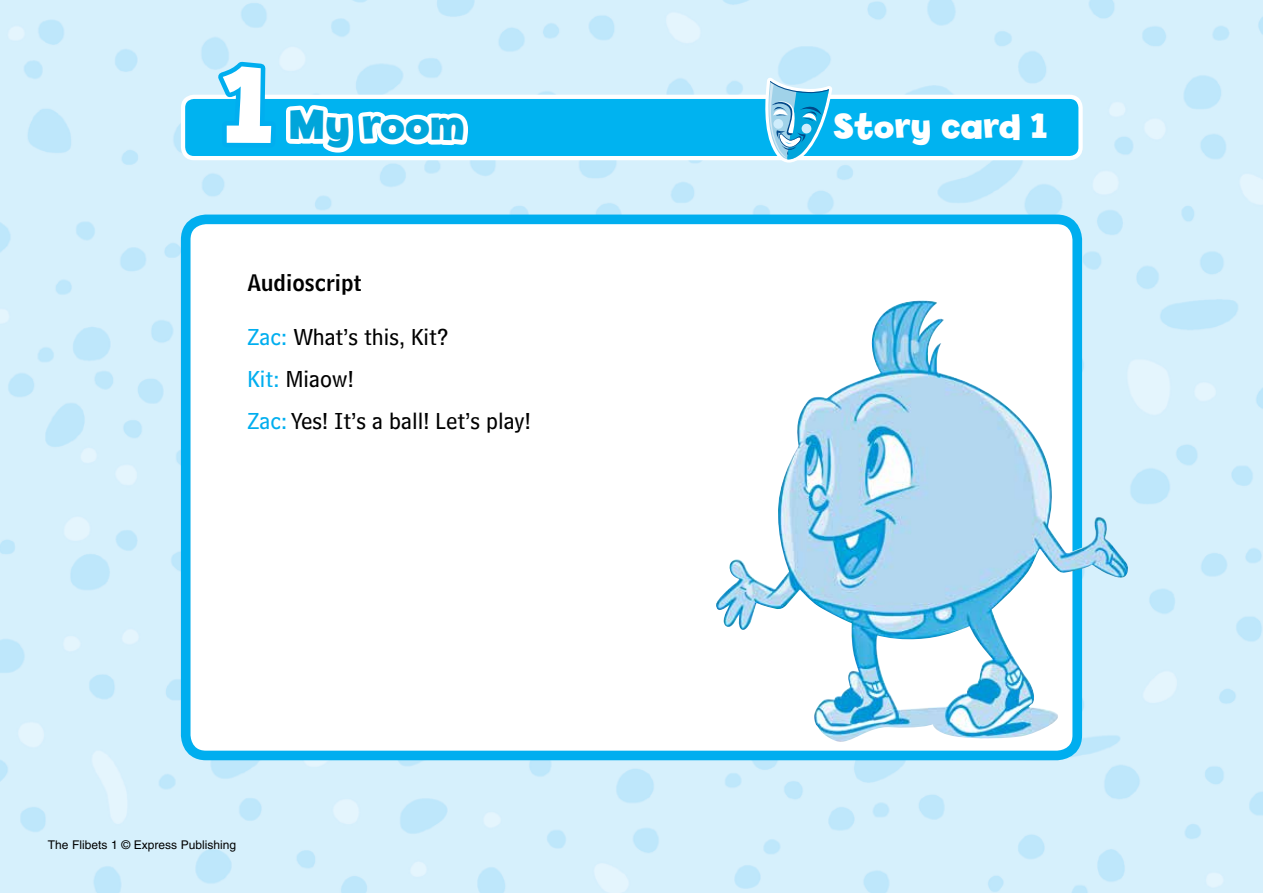
<style>
.page{position:relative;width:1263px;height:893px;background:#fff}
.page>*{position:absolute;margin:0;border:0;box-sizing:border-box;transform-origin:0 0}
.t1{font:700 108px "Billy";color:#fff}
.t2{font:700 42px "Billy";color:#00a5da}
.t3{font:700 34.8px "Billy";color:#fff}
.t4{font:24px/42px "Bell Centennial Std Sub Capt";color:#000}
.t5{font:22.5px "Bell Centennial Std Name Num";color:#000}
.t6{font:12px "Helvetica LT Std";color:#000}
.s1{color:#00aeef}
</style>
<div class="page">
<img style="left:0;top:0;width:1263px;height:893px">
<div style="left:183px;top:97px;width:897px;height:61px;background:#00b3f0;border-radius:11px"></div>
<div style="left:181px;top:95px;width:902px;height:65px;border:4px solid #fff;border-radius:11px"></div>
<svg style="left:762px;top:78px;width:70px;height:85px"></svg>
<div style="left:186px;top:219px;width:891px;height:536px;background:#fff;border-radius:20px"></div>
<div style="left:181px;top:215px;width:901px;height:545px;border:10px solid #00aeef;border-radius:20px"></div>
<img style="left:716px;top:301px;width:414px;height:443px">
<svg style="left:210px;top:57px;width:263px;height:118px"></svg>
<h1 class="t1" style="left:221px;top:39px;width:54px">1</h1>
<h2 class="t2" style="left:288px;top:99px;width:177px">My room</h2>
<p class="t5" style="left:247px;top:269px;width:115px">Audioscript</p>
<p class="t4" style="left:247px;top:316px;width:285px"><span class="s1">Zac:</span> What’s this, Kit?<br><span class="s1">Kit:</span> Miaow!<br><span class="s1">Zac:</span> Yes! It’s a ball! Let’s play!</p>
<p class="t6" style="left:48px;top:838px;width:190px">The Flibets 1 © Express Publishing</p>
<h3 class="t3" style="left:833px;top:104px;width:216px">Story card 1</h3>
</div>
